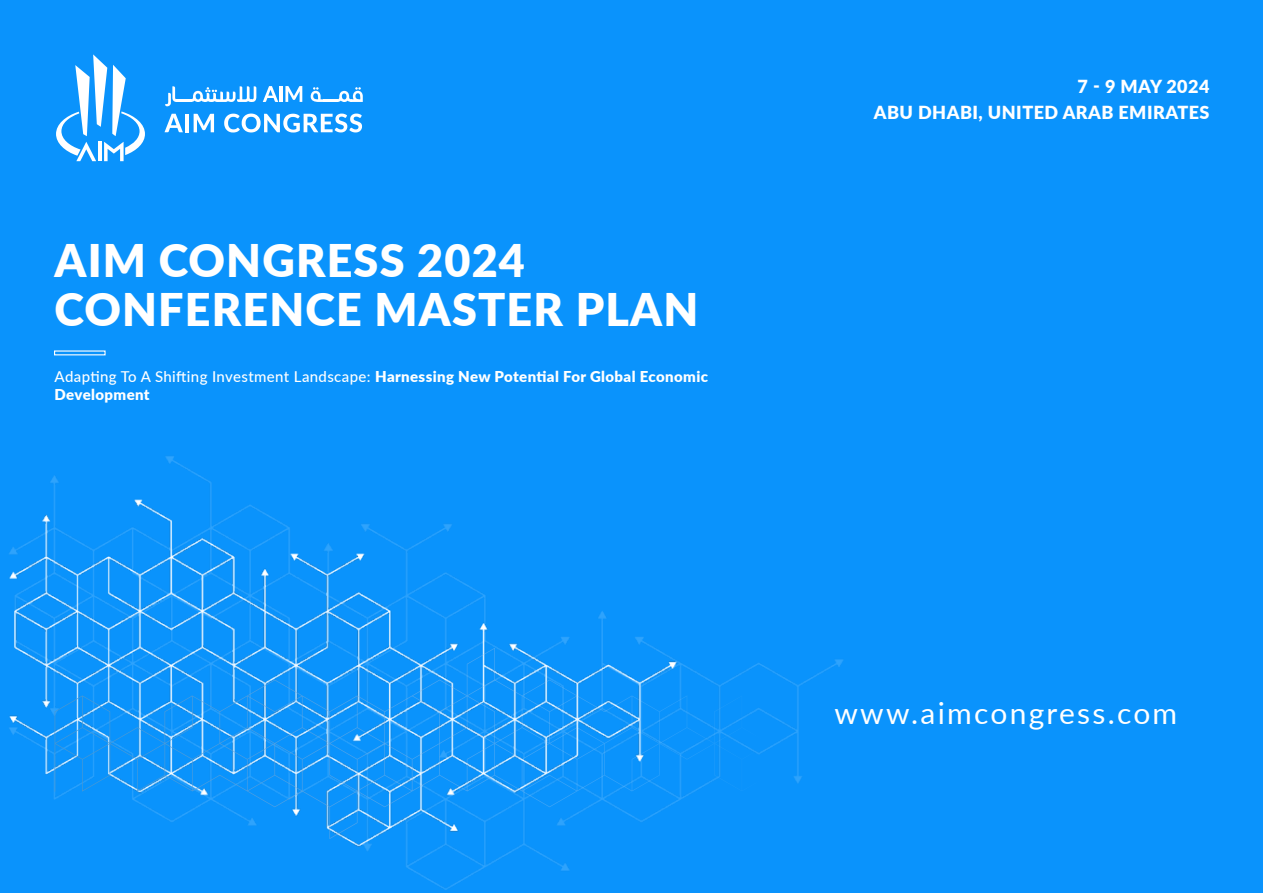
<style>
.page{position:relative;width:1263px;height:893px;background:#0a93fc}
.page>*{position:absolute;margin:0;border:0;box-sizing:border-box;transform-origin:0 0}
.t1{font:900 45px/49.5px "Lato";letter-spacing:.025em;color:#fff}
.t2{font:30px "Lato";letter-spacing:.075em;color:#fff}
.t3{font:900 18px/25.5px "Lato";letter-spacing:.025em;color:#fff;text-align:right}
.t4{font:900 15px/18px "Lato";letter-spacing:.025em;color:#fff}
.s1{font-weight:500}
</style>
<div class="page">
<img style="left:9px;top:456px;width:834px;height:434px">
<svg style="left:55px;top:648px;width:715px;height:191px"></svg>
<svg style="left:56px;top:54px;width:89px;height:107px"></svg>
<svg style="left:164px;top:114px;width:19px;height:18px"></svg>
<hr style="left:185px;top:114px;width:4px;height:18px;background:#fff">
<svg style="left:194px;top:114px;width:20px;height:18px"></svg>
<svg style="left:224px;top:114px;width:138px;height:19px"></svg>
<svg style="left:263px;top:86px;width:15px;height:16px"></svg>
<hr style="left:279px;top:86px;width:3px;height:16px;background:#fff">
<svg style="left:285px;top:86px;width:17px;height:16px"></svg>
<svg style="left:165px;top:86px;width:91px;height:20px"></svg>
<svg style="left:311px;top:87px;width:52px;height:15px"></svg>
<h1 class="t1" style="left:55px;top:234px;width:645px">AIM CONGRESS 2024<br>CONFERENCE MASTER PLAN</h1>
<p class="t4" style="left:55px;top:367px;width:655px"><span class="s1">Adapting To A Shifting Investment Landscape:</span> Harnessing New Potential For Global Economic<br>Development</p>
<p class="t3" style="left:874px;top:73px;width:337px">7 - 9 MAY 2024<br>ABU DHABI, UNITED ARAB EMIRATES</p>
<h2 class="t2" style="left:834px;top:691px;width:344px">www.aimcongress.com</h2>
</div>
